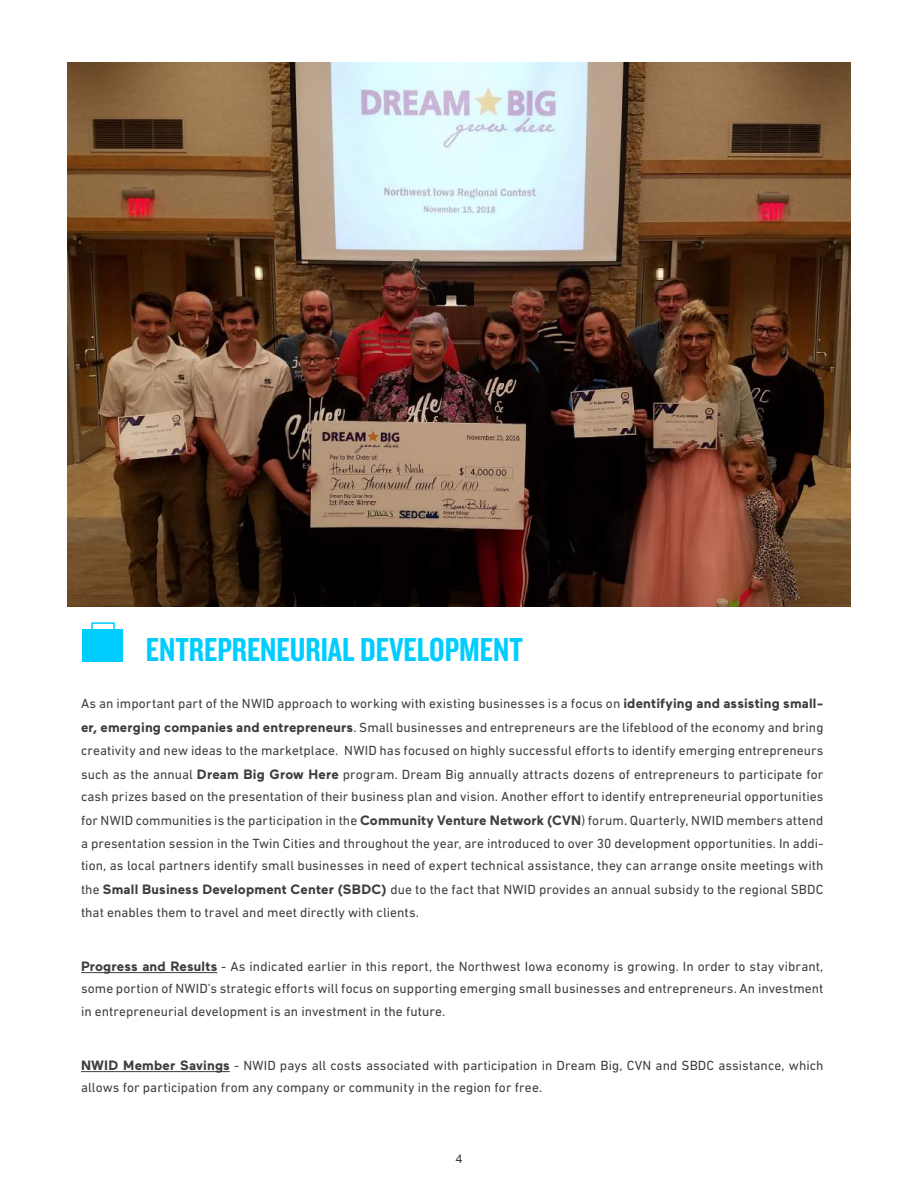
<style>
.page{position:relative;width:918px;height:1188px;background:#fff}
.page>*{position:absolute;margin:0;border:0;box-sizing:border-box;transform-origin:0 0}
.t1{font:34.5px "Knockout HTF49 Liteweight";color:#00cdff}
.t2{font:13.5px/22.5px "DIN Next LT Pro";letter-spacing:.005em;color:#3e3e3f}
.t3{font:12px "Maax";color:#231f20}
.s1{font-family:"Maax";font-weight:700}
</style>
<div class="page">
<hr style="left:81px;top:972px;width:136px;height:1px;background:#3e3e3f">
<hr style="left:81px;top:1071px;width:149px;height:1px;background:#3e3e3f">
<div style="left:82px;top:630px;width:41px;height:32px;background:#00cdff"></div>
<div style="left:91px;top:622px;width:24px;height:13px;border:2px solid #00cdff"></div>
<img style="left:68px;top:63px;width:782px;height:543px">
<h1 class="t1" style="left:146px;top:632px;width:379px">ENTREPRENEURIAL DEVELOPMENT</h1>
<p class="t2" style="left:81px;top:692px;width:744px;line-height:24px">As an important part of the NWID approach to working with existing businesses is a focus on <span class="s1">identifying and assisting small&shy;er, emerging companies and entrepreneurs</span>. Small businesses and entrepreneurs are the lifeblood of the economy and bring</p>
<p class="t2" style="left:81px;top:738px;width:744px;line-height:24px">creativity and new ideas to the marketplace. NWID has focused on highly successful efforts to identify emerging entrepreneurs such as the annual <span class="s1">Dream Big Grow Here</span> program. Dream Big annually attracts dozens of entrepreneurs to participate for</p>
<p class="t2" style="left:81px;top:785px;width:744px;line-height:24px">cash prizes based on the presentation of their business plan and vision. Another effort to identify entrepreneurial opportunities for NWID communities is the participation in the <span class="s1">Community Venture Network (CVN</span>) forum. Quarterly, NWID members attend</p>
<p class="t2" style="left:81px;top:832px;width:744px">a presentation session in the Twin Cities and throughout the year, are introduced to over 30 development opportunities. In addi&shy;tion, as local partners identify small businesses in need of expert technical assistance, they can arrange onsite meetings with</p>
<p class="t2" style="left:81px;top:878px;width:744px">the <span class="s1">Small Business Development Center (SBDC)</span> due to the fact that NWID provides an annual subsidy to the regional SBDC that enables them to travel and meet directly with clients.</p>
<p class="t2" style="left:81px;top:955px;width:744px;text-align:justify"><span class="s1">Progress and Results</span> - As indicated earlier in this report, the Northwest Iowa economy is growing. In order to stay vibrant, some portion of NWID’s strategic efforts will focus on supporting emerging small businesses and entrepreneurs. An investment in entrepreneurial development is an investment in the future.</p>
<p class="t2" style="left:81px;top:1054px;width:744px"><span class="s1">NWID Member Savings</span> - NWID pays all costs associated with participation in Dream Big, CVN and SBDC assistance, which allows for participation from any company or community in the region for free.</p>
<p class="t3" style="left:456px;top:1153px;width:8px">4</p>
</div>
